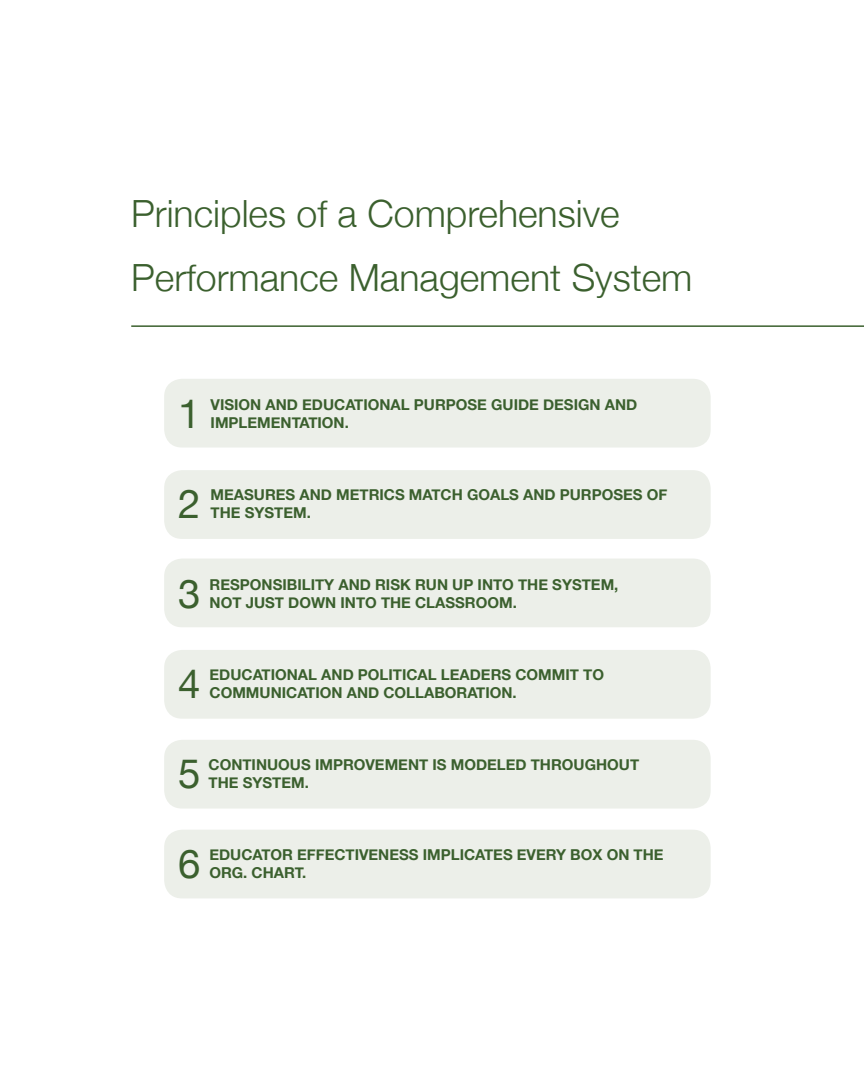
<style>
.page{position:relative;width:864px;height:1080px;background:#fff}
.page>*{position:absolute;margin:0;border:0;box-sizing:border-box;transform-origin:0 0}
.t1{font:40.2px "Helvetica Neue";color:#3b602e}
.t2{font:300 37.5px "Helvetica Neue";color:#3b602e}
.t3{font:700 15px/18px "Helvetica Neue";color:#3b602e}
</style>
<div class="page">
<div style="left:164px;top:830px;width:547px;height:68px;background:#ecefe9;border-radius:18px"></div>
<div style="left:164px;top:740px;width:547px;height:69px;background:#ecefe9;border-radius:18px"></div>
<div style="left:164px;top:650px;width:547px;height:69px;background:#ecefe9;border-radius:18px"></div>
<div style="left:164px;top:559px;width:547px;height:68px;background:#ecefe9;border-radius:18px"></div>
<div style="left:164px;top:379px;width:547px;height:69px;background:#ecefe9;border-radius:18px"></div>
<hr style="left:131px;top:325px;width:733px;height:2px;background:#3b602e">
<div style="left:164px;top:470px;width:547px;height:69px;background:#ecefe9;border-radius:18px"></div>
<p class="t2" style="left:131px;top:191px;width:490px">Principles of a Comprehensive</p>
<p class="t2" style="left:131px;top:255px;width:563px">Performance Management System</p>
<p class="t1" style="left:178px;top:389px;width:24px">1</p>
<p class="t3" style="left:211px;top:395px;width:428px">VISION AND EDUCATIONAL PURPOSE GUIDE DESIGN AND<br>IMPLEMENTATION.</p>
<p class="t1" style="left:178px;top:479px;width:24px">2</p>
<p class="t3" style="left:211px;top:485px;width:458px">MEASURES AND METRICS MATCH GOALS AND PURPOSES OF<br>THE SYSTEM.</p>
<p class="t1" style="left:178px;top:569px;width:24px">3</p>
<p class="t3" style="left:210px;top:575px;width:410px">RESPONSIBILITY AND RISK RUN UP INTO THE SYSTEM,<br>NOT JUST DOWN INTO THE CLASSROOM.</p>
<p class="t1" style="left:178px;top:659px;width:24px">4</p>
<p class="t3" style="left:210px;top:665px;width:396px">EDUCATIONAL AND POLITICAL LEADERS COMMIT TO<br>COMMUNICATION AND COLLABORATION.</p>
<p class="t1" style="left:178px;top:749px;width:24px">5</p>
<p class="t3" style="left:209px;top:755px;width:432px">CONTINUOUS IMPROVEMENT IS MODELED THROUGHOUT<br>THE SYSTEM.</p>
<p class="t1" style="left:178px;top:839px;width:24px">6</p>
<p class="t3" style="left:209px;top:845px;width:456px">EDUCATOR EFFECTIVENESS IMPLICATES EVERY BOX ON THE<br>ORG. CHART.</p>
</div>
